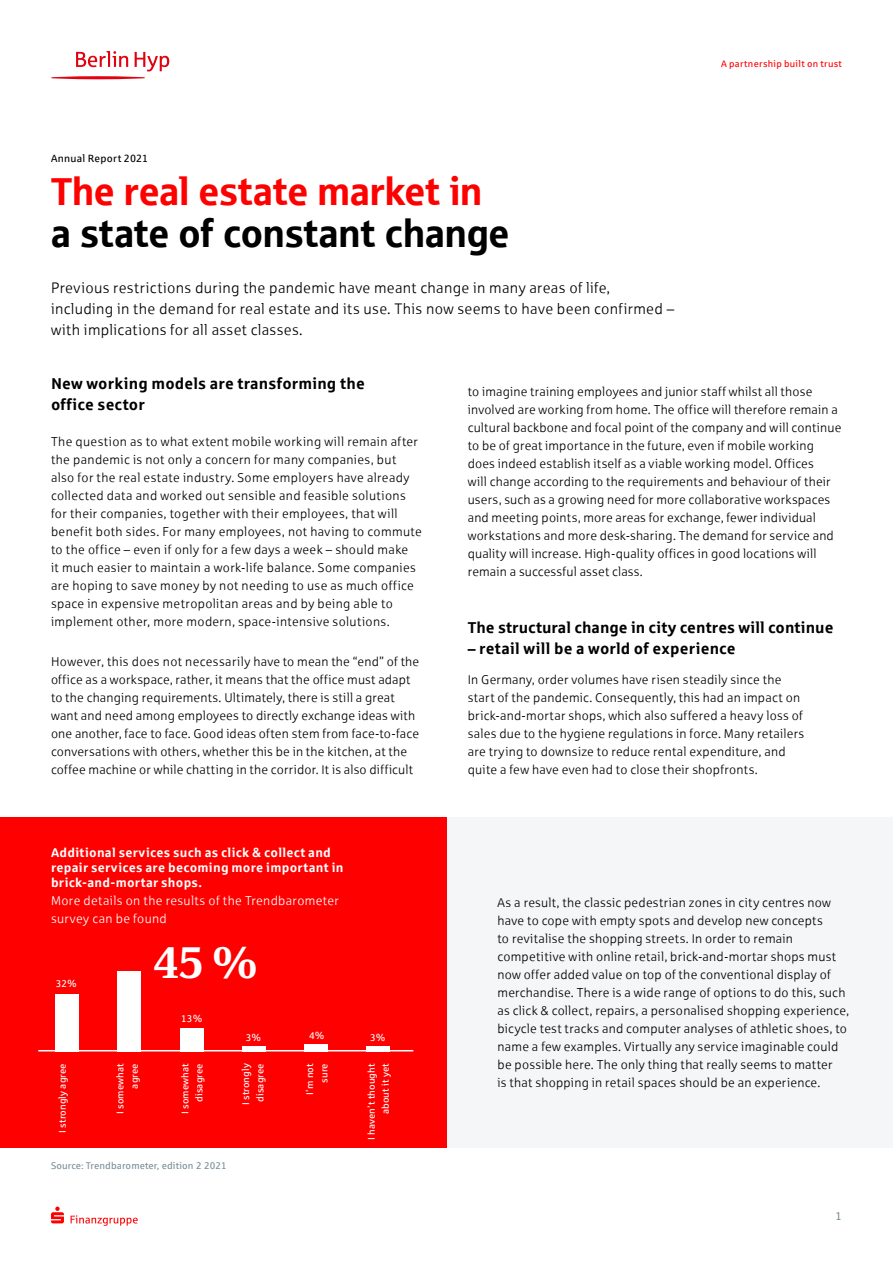
<style>
.page{position:relative;width:893px;height:1263px;background:#fff}
.page>*{position:absolute;margin:0;border:0;box-sizing:border-box;transform-origin:0 0}
._04_Fußnote{font:238.95px "Chartwell Bars Vertical";color:#fff;scale:1.3 1}
.t1{font:700 45px "Sparkasse Serif";color:#fff}
.BHYP--H1{font:39px/42px "Sparkasse Head";letter-spacing:.01em;color:#000}
.BHYP--H4{font:700 15.75px/21px "Sparkasse Rg";letter-spacing:.01em;color:#000}
.BHYP--H6{font:15px/21px "Sparkasse Lt";letter-spacing:.02em;color:#000}
.BHYP_body{font:12.75px/18px "Sparkasse Lt";letter-spacing:.02em;color:#000}
.BHYP_body-2{font:700 12.75px "Sparkasse Rg";letter-spacing:.02em;color:#fff}
.BHYP_body-3{font:12.75px/18px "Sparkasse Lt";letter-spacing:.03em;color:#fff}
.t2{font:11.25px "Sparkasse Rg";color:#7c909a}
.t3{font:10.5px "Sparkasse Rg";letter-spacing:.025em;color:#000}
._04_Fußnote-2{font:9.75px/14.2px "Sparkasse Rg";letter-spacing:.01em;color:#fff;text-align:right}
._04_Fußnote-3{font:9.75px "Sparkasse Rg";letter-spacing:.01em;color:#7c909a}
.t4{font:9.45px "Sparkasse Rg";letter-spacing:.03em;color:#f00}
.s1{color:#f00}
.s2{font-family:"Sparkasse Rg";font-weight:700;color:#f00}
</style>
<div class="page">
<svg style="left:51px;top:1206px;width:13px;height:17px"></svg>
<svg style="left:71px;top:1215px;width:67px;height:11px"></svg>
<svg style="left:51px;top:51px;width:118px;height:28px"></svg>
<div style="left:446px;top:817px;width:447px;height:331px;background:#f4f6f7"></div>
<div style="left:0;top:817px;width:446px;height:331px;background:#f00"></div>
<hr style="left:38px;top:1050px;width:375px;height:1px;background:#fff">
<p class="t3" style="left:51px;top:152px;width:99px">Annual Report 2021</p>
<p class="BHYP--H1" style="left:51px;top:169px;width:460px"><span class="s1">The real estate market in </span>a state of constant change</p>
<p class="BHYP--H6" style="left:51px;top:277px;width:625px">Previous restrictions during the pandemic have meant change in many areas of life, including in the demand for real estate and its use. This now seems to have been confirmed – with implications for all asset classes.</p>
<p class="t4" style="left:721px;top:58px;width:122px">A partnership built on trust</p>
<p class="BHYP--H4" style="left:51px;top:373px;width:315px">New working models are transforming the office sector</p>
<p class="BHYP_body" style="left:51px;top:432px;width:372px">The question as to what extent mobile working will remain after the pandemic is not only a concern for many companies, but also for the real estate industry. Some employers have already collected data and worked out sensible and feasible solutions for their companies, together with their employees, that will benefit both sides. For many employees, not having to commute to the office – even if only for a few days a week – should make<br>it much easier to maintain a work-life balance. Some companies are hoping to save money by not needing to use as much office space in expensive metropolitan areas and by being able to implement other, more modern, space-intensive solutions.</p>
<p class="BHYP_body" style="left:51px;top:652px;width:370px">However, this does not necessarily have to mean the “end” of the office as a workspace, rather, it means that the office must adapt to the changing requirements. Ultimately, there is still a great want and need among employees to directly exchange ideas with one another, face to face. Good ideas often stem from face-to-face conversations with others, whether this be in the kitchen, at the coffee machine or while chatting in the corridor. It is also difficult</p>
<p class="BHYP_body-2" style="left:51px;top:844px;width:281px">Additional services such as click &amp; collect and</p>
<p class="BHYP_body-2" style="left:51px;top:859px;width:294px">repair services are becoming more important in</p>
<p class="BHYP_body-2" style="left:51px;top:875px;width:152px">brick-and-mortar shops.</p>
<p class="BHYP_body-3" style="left:51px;top:892px;width:289px">More details on the results of the Trendbarometer survey can be found <span class="s2">here</span></p>
<p class="t1" style="left:153px;top:934px;width:107px">45 %</p>
<p class="_04_Fußnote" style="left:39px;top:823px;width:284px">32+45+13+3+4+3</p>
<p class="_04_Fußnote-2" style="left:55px;top:1133px;width:71px;rotate:-90deg">I strongly agree</p>
<p class="_04_Fußnote-2" style="left:178px;top:1114px;width:52px;rotate:-90deg">I somewhat disagree</p>
<p class="_04_Fußnote-2" style="left:56px;top:977px;width:23px">32%</p>
<p class="_04_Fußnote-2" style="left:181px;top:1011px;width:23px">13%</p>
<p class="_04_Fußnote-2" style="left:246px;top:1030px;width:17px">3%</p>
<p class="_04_Fußnote-2" style="left:309px;top:1028px;width:17px">4%</p>
<p class="_04_Fußnote-2" style="left:370px;top:1030px;width:17px">3%</p>
<p class="_04_Fußnote-2" style="left:113px;top:1114px;width:52px;rotate:-90deg">I somewhat agree</p>
<p class="_04_Fußnote-2" style="left:238px;top:1105px;width:43px;rotate:-90deg">I strongly</p>
<p class="_04_Fußnote-2" style="left:253px;top:1102px;width:40px;rotate:-90deg">disagree</p>
<p class="_04_Fußnote-2" style="left:302px;top:1094px;width:33px;rotate:-90deg">I’m not</p>
<p class="_04_Fußnote-2" style="left:317px;top:1083px;width:21px;rotate:-90deg">sure</p>
<p class="_04_Fußnote-2" style="left:364px;top:1140px;width:78px;rotate:-90deg">I haven’t thought</p>
<p class="_04_Fußnote-2" style="left:378px;top:1114px;width:52px;rotate:-90deg">about it yet</p>
<p class="_04_Fußnote-3" style="left:51px;top:1159px;width:177px">Source: Trendbarometer, edition 2 2021</p>
<p class="BHYP_body" style="left:468px;top:382px;width:375px">to imagine training employees and junior staff whilst all those involved are working from home. The office will therefore remain a cultural backbone and focal point of the company and will continue to be of great importance in the future, even if mobile working does indeed establish itself as a viable working model. Offices<br>will change according to the requirements and behaviour of their users, such as a growing need for more collaborative workspaces and meeting points, more areas for exchange, fewer individual workstations and more desk-sharing. The demand for service and quality will increase. High-quality offices in good locations will remain a successful asset class.</p>
<p class="BHYP--H4" style="left:468px;top:616px;width:367px">The structural change in city centres will continue</p>
<p class="BHYP--H4" style="left:468px;top:637px;width:269px">– retail will be a world of experience</p>
<p class="BHYP_body" style="left:468px;top:670px;width:338px">In Germany, order volumes have risen steadily since the start of the pandemic. Consequently, this had an impact on brick-and-mortar shops, which also suffered a heavy loss of sales due to the hygiene regulations in force. Many retailers are trying to downsize to reduce rental expenditure, and quite a few have even had to close their shopfronts.</p>
<p class="BHYP_body" style="left:497px;top:893px;width:353px">As a result, the classic pedestrian zones in city centres now have to cope with empty spots and develop new concepts<br>to revitalise the shopping streets. In order to remain competitive with online retail, brick-and-mortar shops must now offer added value on top of the conventional display of merchandise. There is a wide range of options to do this, such as click &amp; collect, repairs, a personalised shopping experience, bicycle test tracks and computer analyses of athletic shoes, to name a few examples. Virtually any service imaginable could be possible here. The only thing that really seems to matter<br>is that shopping in retail spaces should be an experience.</p>
<p class="t2" style="left:835px;top:1209px;width:8px">1</p>
</div>
